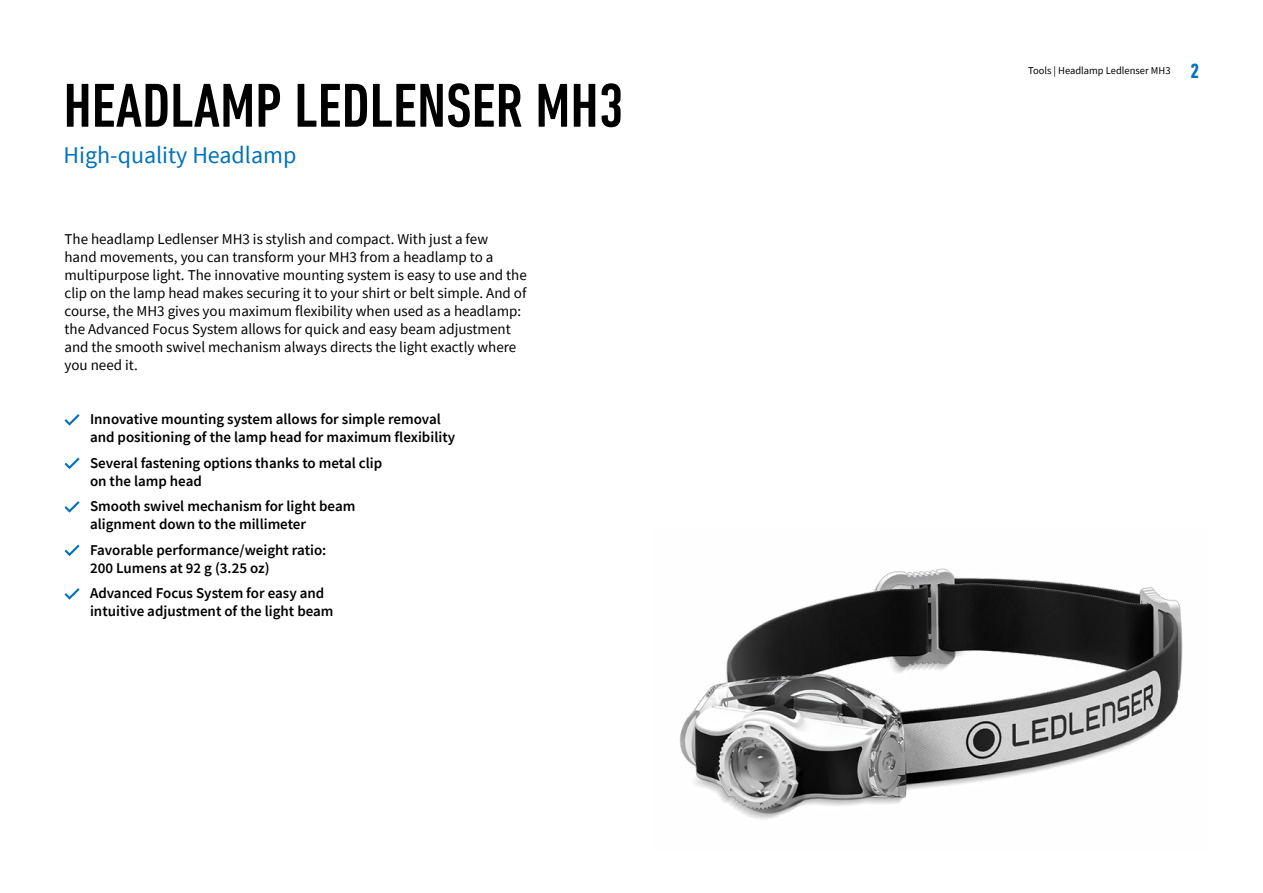
<style>
.page{position:relative;width:1263px;height:893px;background:#fff}
.page>*{position:absolute;margin:0;border:0;box-sizing:border-box;transform-origin:0 0}
.t1{font:500 condensed 63px "DIN Next LT Pro";color:#000}
.t2{font:24px "Source Sans Pro";color:#0072bc}
.t3{font:700 condensed 21px "DIN Next LT Pro";color:#0072bc}
.t4{font:15px/18px "Source Sans Pro";color:#000}
.t5{font:600 15px/18px "Source Sans Pro";color:#000}
.t6{font:10.5px "Source Sans Pro";color:#000}
</style>
<div class="page">
<svg style="left:64px;top:414px;width:16px;height:12px"></svg>
<svg style="left:64px;top:458px;width:16px;height:11px"></svg>
<svg style="left:64px;top:501px;width:16px;height:12px"></svg>
<svg style="left:64px;top:545px;width:16px;height:11px"></svg>
<svg style="left:64px;top:588px;width:16px;height:12px"></svg>
<img style="left:679px;top:568px;width:504px;height:251px">
<h1 class="t1" style="left:64px;top:70px;width:562px">HEADLAMP LEDLENSER MH3</h1>
<h2 class="t2" style="left:64px;top:139px;width:234px">High-quality Headlamp</h2>
<p class="t4" style="left:64px;top:230px;width:464px">The headlamp Ledlenser MH is3 stylish and compact. With just a few<br>hand movements, you can transform your MH3 from a headlamp to a multipurpose light. The innovative mounting system is easy to use and the clip on the lamp head makes securing toit your shirt or belt simple. And of course, the MH3 gives you maximum flexibility when used as a headlamp: the Advanced Focus System allows for quick and easy beam adjustment and the smooth swivel mechanism always directs the light exactly where you need .i t</p>
<p class="t5" style="left:90px;top:410px;width:367px">Innovative mounting system allows for simple removal and positioning of the lamp head for maximum flexibility</p>
<p class="t5" style="left:90px;top:453px;width:294px">Several fastening options thanks to metal clip on the lamp head</p>
<p class="t5" style="left:90px;top:497px;width:267px">Smooth swivel mechanism for light beam alignment down to the millimeter</p>
<p class="t5" style="left:90px;top:540px;width:238px">Favorable performance/weight ratio:<br>200 Lumens at 92 g (3.25 oz(</p>
<p class="t5" style="left:90px;top:584px;width:245px">Advanced Focus System for easy and intuitive adjustment of the light beam</p>
<p class="t6" style="left:1028px;top:64px;width:144px">Tools | Headlamp Ledlenser MH3</p>
<h3 class="t3" style="left:1190px;top:59px;width:10px">2</h3>
</div>
